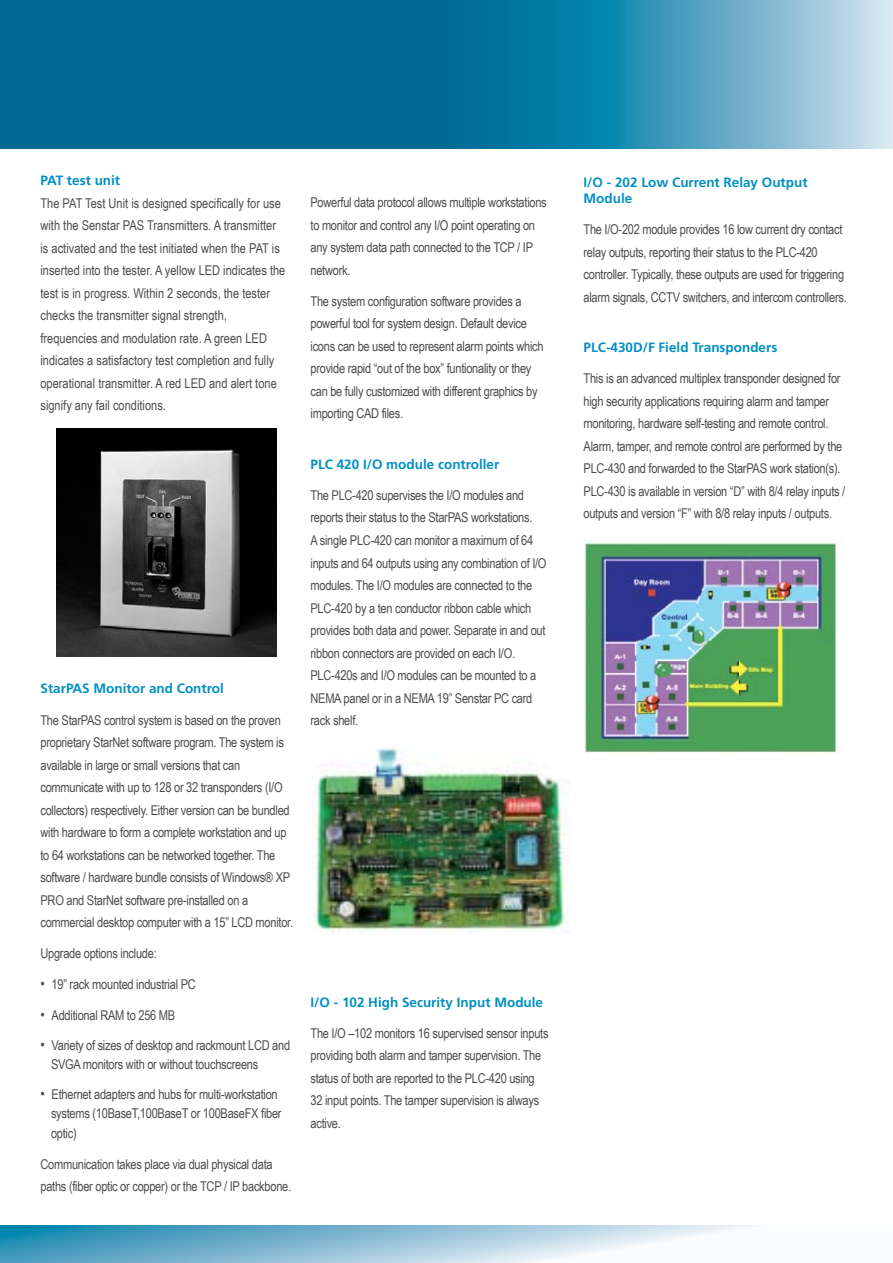
<style>
.page{position:relative;width:893px;height:1263px;background:#fff}
.page>*{position:absolute;margin:0;border:0;box-sizing:border-box;transform-origin:0 0}
.t1{font:13.5px/22.5px "Arial Narrow";letter-spacing:-.02em;color:#4d4c4d}
.t2{font:13.5px/22.5px "Arial Narrow";color:#4d4c4d}
.t3{font:700 13.5px/16.2px "Frutiger";color:#008fc5}
.s1{font-size:15px}
</style>
<div class="page">
<svg style="left:0;top:1225px;width:758px;height:38px"></svg>
<svg style="left:0;top:0;width:893px;height:148px;background:#2583a8"></svg>
<img style="left:584px;top:539px;width:257px;height:215px">
<img style="left:56px;top:428px;width:221px;height:228px">
<img style="left:312px;top:747px;width:258px;height:186px">
<p class="t3" style="left:40px;top:172px;width:81px">PAT test unit</p>
<p class="t2" style="left:40px;top:192px;width:246px">The PAT Test Unit is designed specifically for use with the Senstar PAS Transmitters. A transmitter is activated and the test initiated when the PAT is inserted into the tester. A yellow LED indicates the test is in progress. Within 2 seconds, the tester checks the transmitter signal strength, frequencies and modulation rate. A green LED indicates a satisfactory test completion and fully operational transmitter. A red LED and alert tone signify any fail conditions.</p>
<p class="t3" style="left:40px;top:680px;width:185px">StarPAS Monitor and Control</p>
<p class="t1" style="left:40px;top:708px;width:254px">The StarPAS control system is based on the proven proprietary StarNet software program. The system is available in large or small versions that can communicate with up to 128 or 32 transponders (I/O collectors) respectively. Either version can be bundled with hardware to form a complete workstation and up to 64 workstations can be networked together. The software / hardware bundle consists of Windows® XP PRO and StarNet software pre-installed on a commercial desktop computer with a 15” LCD monitor.</p>
<p class="t1" style="left:40px;top:942px;width:118px">Upgrade options include:</p>
<p class="t1" style="left:40px;top:973px;width:157px"><span class="s1">•</span> 19” rack mounted industrial PC</p>
<p class="t1" style="left:40px;top:1004px;width:136px"><span class="s1">•</span> Additional RAM to 256 MB</p>
<p class="t1" style="left:51px;top:1035px;width:241px;line-height:19.5px;text-indent:-10px"><span class="s1">•</span> Variety of sizes of desktop and rackmount LCD and<br>SVGA monitors with or without touchscreens</p>
<p class="t1" style="left:51px;top:1084px;width:232px;line-height:19.5px;text-indent:-10px"><span class="s1">•</span> Ethernet adapters and hubs for multi-workstation systems (10BaseT,100BaseT or 100BaseFX fiber optic)</p>
<p class="t1" style="left:40px;top:1152px;width:252px">Communication takes place via dual physical data paths (fiber optic or copper) or the TCP / IP backbone.</p>
<p class="t1" style="left:310px;top:191px;width:238px">Powerful data protocol allows multiple workstations to monitor and control any I/O point operating on any system data path connected to the TCP / IP network.</p>
<p class="t1" style="left:310px;top:290px;width:235px">The system configuration software provides a powerful tool for system design. Default device icons can be used to represent alarm points which provide rapid “out of the box” funtionality or they can be fully customized with different graphics by importing CAD files.</p>
<p class="t3" style="left:310px;top:456px;width:190px">PLC 420 I/O module controller</p>
<p class="t1" style="left:310px;top:484px;width:238px">The PLC-420 supervises the I/O modules and reports their status to the StarPAS workstations.<br>A single PLC-420 can monitor a maximum of 64 inputs and 64 outputs using any combination of I/O modules. The I/O modules are connected to the PLC-420 by a ten conductor ribbon cable which provides both data and power. Separate in and out ribbon connectors are provided on each I/O.<br>PLC-420s and I/O modules can be mounted to a NEMA panel or in a NEMA 19” Senstar PC card rack shelf.</p>
<p class="t3" style="left:310px;top:994px;width:234px">I/O - 102 High Security Input Module</p>
<p class="t1" style="left:310px;top:1021px;width:240px">The I/O –102 monitors 16 supervised sensor inputs providing both alarm and tamper supervision. The status of both are reported to the PLC-420 using 32 input points. The tamper supervision is always active.</p>
<p class="t3" style="left:583px;top:174px;width:226px">I/O - 202 Low Current Relay Output<br>Module</p>
<p class="t1" style="left:583px;top:218px;width:265px">The I/O-202 module provides 16 low current dry contact relay outputs, reporting their status to the PLC-420 controller. Typically, these outputs are used for triggering alarm signals, CCTV switchers, and intercom controllers.</p>
<p class="t3" style="left:583px;top:339px;width:195px">PLC-430D/F Field Transponders</p>
<p class="t1" style="left:583px;top:367px;width:263px">This is an advanced multiplex transponder designed for high security applications requiring alarm and tamper monitoring, hardware self-testing and remote control.<br>Alarm, tamper, and remote control are performed by the PLC-430 and forwarded to the StarPAS work station(s).<br>PLC-430 is available in version “D” with 8/4 relay inputs / outputs and version “F” with 8/8 relay inputs / outputs.</p>
</div>
